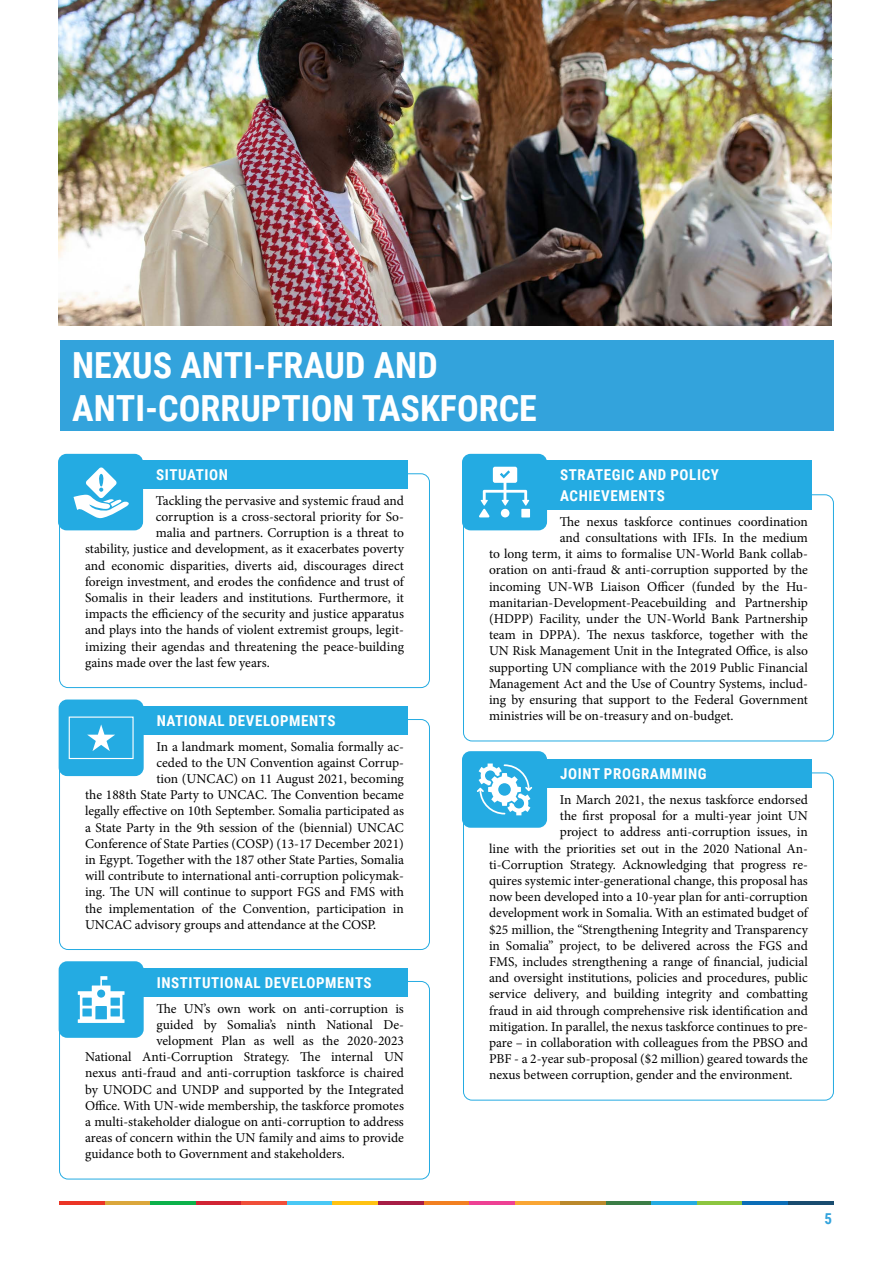
<style>
.page{position:relative;width:893px;height:1263px;background:#fff}
.page>*{position:absolute;margin:0;border:0;box-sizing:border-box;transform-origin:0 0}
.t1{font:700 36px/43.2px "Roboto Condensed";color:#fff}
.t2{font:700 15px/21px "Roboto Condensed";letter-spacing:.04em;color:#fff}
.t3{font:700 15px "Roboto Condensed";color:#33a3dc}
.t4{font:13.5px "Minion Pro";color:#000}
</style>
<div class="page">
<hr style="left:60px;top:59px;width:773px;height:1px;background:#bcbec0">
<hr style="left:60px;top:1201px;width:45px;height:4px;background:#eb3526">
<hr style="left:105px;top:1201px;width:46px;height:4px;background:#dba73c">
<hr style="left:151px;top:1201px;width:45px;height:4px;background:#0db14b">
<hr style="left:196px;top:1201px;width:46px;height:4px;background:#d12434">
<hr style="left:242px;top:1201px;width:45px;height:4px;background:#f04e39">
<hr style="left:287px;top:1201px;width:46px;height:4px;background:#49c8f5">
<hr style="left:333px;top:1201px;width:45px;height:4px;background:#ffc212">
<hr style="left:378px;top:1201px;width:46px;height:4px;background:#a71d45">
<hr style="left:424px;top:1201px;width:45px;height:4px;background:#f28021">
<hr style="left:469px;top:1201px;width:46px;height:4px;background:#ee4194">
<hr style="left:515px;top:1201px;width:45px;height:4px;background:#faa634">
<hr style="left:560px;top:1201px;width:46px;height:4px;background:#bb892c">
<hr style="left:606px;top:1201px;width:45px;height:4px;background:#3b7d46">
<hr style="left:651px;top:1201px;width:46px;height:4px;background:#24abe2">
<hr style="left:697px;top:1201px;width:45px;height:4px;background:#8dc640">
<hr style="left:742px;top:1201px;width:46px;height:4px;background:#0b6db7">
<hr style="left:788px;top:1201px;width:45px;height:4px;background:#194c6f">
<div style="left:60px;top:340px;width:773px;height:91px;background:#33a3dc"></div>
<div style="left:60px;top:460px;width:348px;height:28px;background:#24abe2"></div>
<svg style="left:59px;top:473px;width:371px;height:215px"></svg>
<div style="left:60px;top:706px;width:348px;height:28px;background:#24abe2"></div>
<svg style="left:59px;top:719px;width:371px;height:231px"></svg>
<div style="left:60px;top:968px;width:348px;height:28px;background:#24abe2"></div>
<svg style="left:59px;top:981px;width:371px;height:199px"></svg>
<div style="left:463px;top:460px;width:349px;height:49px;background:#24abe2"></div>
<svg style="left:463px;top:494px;width:371px;height:248px"></svg>
<div style="left:463px;top:759px;width:349px;height:29px;background:#24abe2"></div>
<svg style="left:463px;top:772px;width:371px;height:329px"></svg>
<div style="left:58px;top:454px;width:85px;height:76px;background:#24abe2;border-radius:9px"></div>
<svg style="left:74px;top:467px;width:55px;height:52px"></svg>
<div style="left:59px;top:699px;width:85px;height:77px;background:#24abe2;border-radius:9px"></div>
<div style="left:59px;top:961px;width:85px;height:77px;background:#24abe2;border-radius:9px"></div>
<div style="left:462px;top:454px;width:85px;height:76px;background:#24abe2;border-radius:9px"></div>
<div style="left:462px;top:751px;width:85px;height:77px;background:#24abe2;border-radius:9px"></div>
<div style="left:69px;top:716px;width:65px;height:43px;border:1px solid #fff"></div>
<svg style="left:87px;top:724px;width:28px;height:27px"></svg>
<svg style="left:78px;top:976px;width:47px;height:47px"></svg>
<div style="left:521px;top:509px;width:9px;height:8px;background:#fff"></div>
<svg style="left:479px;top:467px;width:50px;height:50px"></svg>
<svg style="left:477px;top:763px;width:55px;height:52px"></svg>
<img style="left:58px;top:0;width:774px;height:325px">
<h1 class="t1" style="left:72px;top:342px;width:466px">NEXUS ANTI-FRAUD AND<br>ANTI-CORRUPTION TASKFORCE</h1>
<p class="t2" style="left:156px;top:464px;width:74px">SITUATION</p>
<p class="t4" style="left:156px;top:491px;width:250px">Tackling the pervasive and systemic fraud and</p>
<p class="t4" style="left:156px;top:508px;width:250px">corruption is a cross-sectoral priority for So-</p>
<p class="t4" style="left:156px;top:524px;width:250px">malia and partners. Corruption is a threat to</p>
<p class="t4" style="left:85px;top:540px;width:320px">stability, justice and development, as it exacerbates poverty</p>
<p class="t4" style="left:85px;top:556px;width:320px">and economic disparities, diverts aid, discourages direct</p>
<p class="t4" style="left:85px;top:572px;width:320px">foreign investment, and erodes the confidence and trust of</p>
<p class="t4" style="left:85px;top:589px;width:320px">Somalis in their leaders and institutions. Furthermore, it</p>
<p class="t4" style="left:85px;top:605px;width:320px">impacts the efficiency of the security and justice apparatus</p>
<p class="t4" style="left:85px;top:621px;width:320px">and plays into the hands of violent extremist groups, legit-</p>
<p class="t4" style="left:85px;top:637px;width:320px">imizing their agendas and threatening the peace-building</p>
<p class="t4" style="left:85px;top:653px;width:186px">gains made over the last few years.</p>
<p class="t2" style="left:157px;top:709px;width:181px">NATIONAL DEVELOPMENTS</p>
<p class="t4" style="left:156px;top:737px;width:249px">In a landmark moment, Somalia formally ac-</p>
<p class="t4" style="left:156px;top:753px;width:249px">ceded to the UN Convention against Corrup-</p>
<p class="t4" style="left:156px;top:770px;width:249px">tion (UNCAC) on 11 August 2021, becoming</p>
<p class="t4" style="left:85px;top:786px;width:320px">the 188th State Party to UNCAC. The Convention became</p>
<p class="t4" style="left:85px;top:802px;width:320px">legally effective on 10th September. Somalia participated as</p>
<p class="t4" style="left:85px;top:818px;width:320px">a State Party in the 9th session of the (biennial) UNCAC</p>
<p class="t4" style="left:85px;top:834px;width:320px">Conference of State Parties (COSP) (13-17 December 2021)</p>
<p class="t4" style="left:85px;top:851px;width:320px">in Egypt. Together with the 187 other State Parties, Somalia</p>
<p class="t4" style="left:85px;top:867px;width:320px">will contribute to international anti-corruption policymak-</p>
<p class="t4" style="left:85px;top:883px;width:320px">ing. The UN will continue to support FGS and FMS with</p>
<p class="t4" style="left:85px;top:899px;width:320px">the implementation of the Convention, participation in</p>
<p class="t4" style="left:85px;top:915px;width:293px">UNCAC advisory groups and attendance at the COSP.</p>
<p class="t2" style="left:157px;top:971px;width:217px">INSTITUTIONAL DEVELOPMENTS</p>
<p class="t4" style="left:156px;top:999px;width:249px">The UN’s own work on anti-corruption is</p>
<p class="t4" style="left:156px;top:1015px;width:249px">guided by Somalia’s ninth National De-</p>
<p class="t4" style="left:156px;top:1031px;width:249px">velopment Plan as well as the 2020-2023</p>
<p class="t4" style="left:85px;top:1048px;width:320px">National Anti-Corruption Strategy. The internal UN</p>
<p class="t4" style="left:85px;top:1064px;width:320px">nexus anti-fraud and anti-corruption taskforce is chaired</p>
<p class="t4" style="left:85px;top:1080px;width:320px">by UNODC and UNDP and supported by the Integrated</p>
<p class="t4" style="left:85px;top:1096px;width:320px">Office. With UN-wide membership, the taskforce promotes</p>
<p class="t4" style="left:85px;top:1112px;width:320px">a multi‐stakeholder dialogue on anti‐corruption to address</p>
<p class="t4" style="left:85px;top:1129px;width:320px">areas of concern within the UN family and aims to provide</p>
<p class="t4" style="left:85px;top:1145px;width:261px">guidance both to Government and stakeholders.</p>
<p class="t2" style="left:560px;top:464px;width:160px">STRATEGIC AND POLICY<br>ACHIEVEMENTS</p>
<p class="t4" style="left:560px;top:512px;width:250px">The nexus taskforce continues coordination</p>
<p class="t4" style="left:560px;top:529px;width:250px">and consultations with IFIs. In the medium</p>
<p class="t4" style="left:489px;top:545px;width:320px">to long term, it aims to formalise UN-World Bank collab-</p>
<p class="t4" style="left:489px;top:561px;width:320px">oration on anti-fraud &amp; anti-corruption supported by the</p>
<p class="t4" style="left:489px;top:577px;width:320px">incoming UN-WB Liaison Officer (funded by the Hu-</p>
<p class="t4" style="left:489px;top:593px;width:320px">manitarian-Development-Peacebuilding and Partnership</p>
<p class="t4" style="left:489px;top:610px;width:320px">(HDPP) Facility, under the UN-World Bank Partnership</p>
<p class="t4" style="left:489px;top:626px;width:320px">team in DPPA). The nexus taskforce, together with the</p>
<p class="t4" style="left:489px;top:642px;width:320px">UN Risk Management Unit in the Integrated Office, is also</p>
<p class="t4" style="left:489px;top:658px;width:320px">supporting UN compliance with the 2019 Public Financial</p>
<p class="t4" style="left:489px;top:674px;width:320px">Management Act and the Use of Country Systems, includ-</p>
<p class="t4" style="left:489px;top:691px;width:320px">ing by ensuring that support to the Federal Government</p>
<p class="t4" style="left:489px;top:707px;width:246px">ministries will be on-treasury and on-budget.</p>
<p class="t2" style="left:560px;top:763px;width:148px">JOINT PROGRAMMING</p>
<p class="t4" style="left:560px;top:791px;width:250px">In March 2021, the nexus taskforce endorsed</p>
<p class="t4" style="left:560px;top:807px;width:250px">the first proposal for a multi-year joint UN</p>
<p class="t4" style="left:560px;top:823px;width:250px">project to address anti-corruption issues, in</p>
<p class="t4" style="left:489px;top:839px;width:320px">line with the priorities set out in the 2020 National An-</p>
<p class="t4" style="left:489px;top:855px;width:320px">ti-Corruption Strategy. Acknowledging that progress re-</p>
<p class="t4" style="left:489px;top:872px;width:320px">quires systemic inter-generational change, this proposal has</p>
<p class="t4" style="left:489px;top:888px;width:320px">now been developed into a 10-year plan for anti-corruption</p>
<p class="t4" style="left:489px;top:904px;width:320px">development work in Somalia. With an estimated budget of</p>
<p class="t4" style="left:489px;top:920px;width:320px">$25 million, the “Strengthening Integrity and Transparency</p>
<p class="t4" style="left:489px;top:936px;width:320px">in Somalia” project, to be delivered across the FGS and</p>
<p class="t4" style="left:489px;top:953px;width:320px">FMS, includes strengthening a range of financial, judicial</p>
<p class="t4" style="left:489px;top:969px;width:320px">and oversight institutions, policies and procedures, public</p>
<p class="t4" style="left:489px;top:985px;width:320px">service delivery, and building integrity and combatting</p>
<p class="t4" style="left:489px;top:1001px;width:320px">fraud in aid through comprehensive risk identification and</p>
<p class="t4" style="left:489px;top:1017px;width:320px">mitigation. In parallel, the nexus taskforce continues to pre-</p>
<p class="t4" style="left:489px;top:1034px;width:320px">pare – in collaboration with colleagues from the PBSO and</p>
<p class="t4" style="left:489px;top:1050px;width:320px">PBF - a 2-year sub-proposal ($2 million) geared towards the</p>
<p class="t4" style="left:489px;top:1066px;width:305px">nexus between corruption, gender and the environment.</p>
<p class="t3" style="left:824px;top:1208px;width:9px">5</p>
</div>
